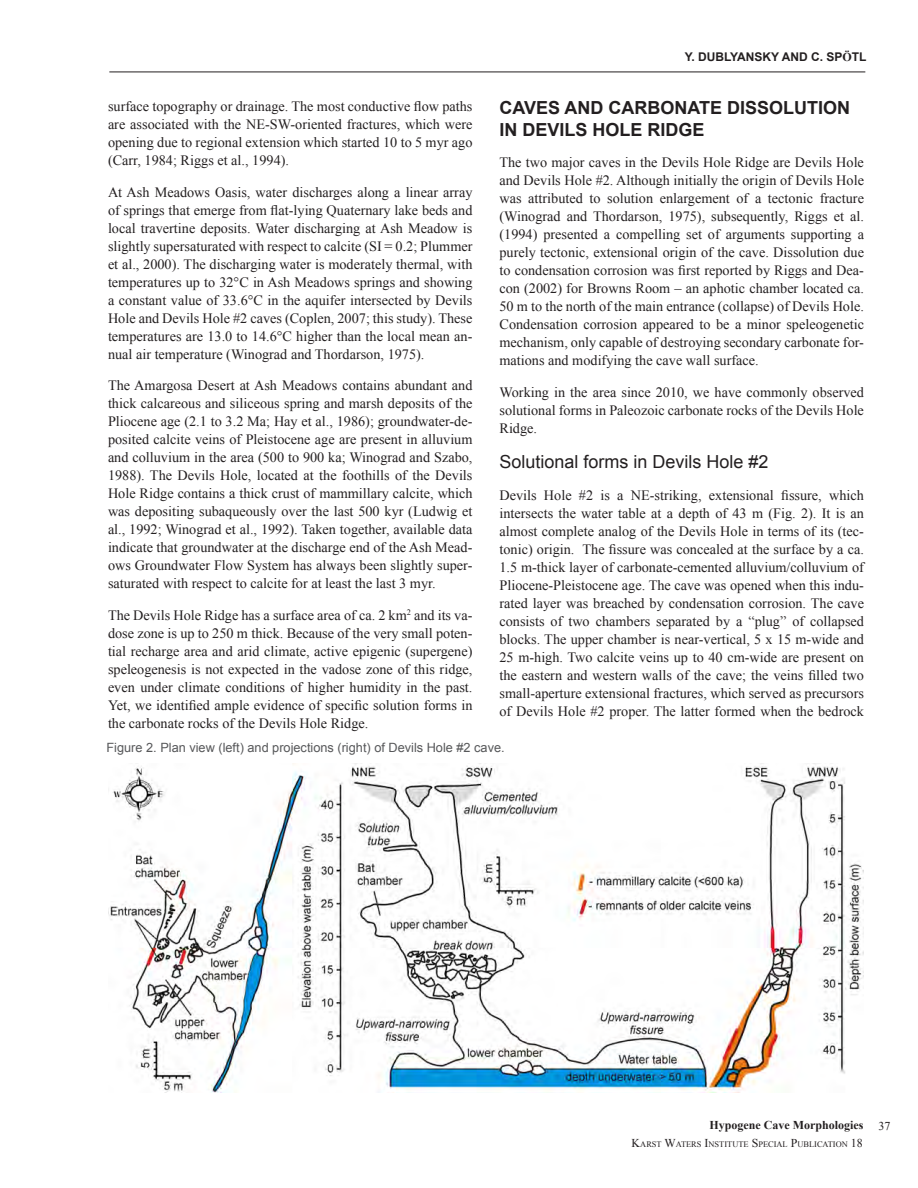
<style>
.page{position:relative;width:918px;height:1188px;background:#fff}
.page>*{position:absolute;margin:0;border:0;box-sizing:border-box;transform-origin:0 0}
.Heading_1{font:700 18px/21.6px "Arial";color:#231f20}
.Heading_2{font:18px "Arial";color:#231f20}
.body_text_justified{font:14.25px/18px "Times New Roman";color:#231f20;text-align:justify}
.body_text_justified-2{font:12.75px "Arial";color:#57585a}
.t1{font:700 12px "Times New Roman";color:#231f20}
.t2{font:700 12px "Arial";color:#231f20}
.t3{font:12px "Times New Roman";color:#231f20}
.t4{font:8.4px "Times New Roman";color:#231f20}
.s1{font-family:"Times New Roman"}
.s2{font-size:12px}
</style>
<div class="page">
<hr style="left:109px;top:72px;width:756px;height:1px;background:#231f20">
<img style="left:108px;top:764px;width:756px;height:328px">
<p class="t2" style="left:685px;top:49px;width:31px">Y. DUBLYANSKY</p>
<p class="t2" style="left:782px;top:49px;width:10px">AND</p>
<p class="t2" style="left:811px;top:49px;width:49px">C. SP<span class="s1">ö</span>TL</p>
<p class="body_text_justified" style="left:108px;top:97px;width:366px">surface topography or drainage. The most conductive flow paths are associated with the NE-SW-oriented fractures, which were opening due to regional extension which started 10 to 5 myr ago (Carr, 1984; Riggs et al., 1994).</p>
<p class="body_text_justified" style="left:108px;top:183px;width:366px">At Ash Meadows Oasis, water discharges along a linear array of springs that emerge from flat-lying Quaternary lake beds and local travertine deposits. Water discharging at Ash Meadow is slightly supersaturated with respect to calcite (SI = 0.2; Plummer et al., 2000). The discharging water is moderately thermal, with temperatures up to 32°C in Ash Meadows springs and showing a constant value of 33.6°C in the aquifer intersected by Devils Hole and Devils Hole #2 caves (Coplen, 2007; this study). These temperatures are 13.0 to 14.6°C higher than the local mean an&shy;nual air temperature (Winograd and Thordarson, 1975).</p>
<p class="body_text_justified" style="left:108px;top:376px;width:366px">The Amargosa Desert at Ash Meadows contains abundant and thick calcareous and siliceous spring and marsh deposits of the Pliocene age (2.1 to 3.2 Ma; Hay et al., 1986); groundwater-de&shy;posited calcite veins of Pleistocene age are present in alluvium and colluvium in the area (500 to 900 ka; Winograd and Szabo, 1988). The Devils Hole, located at the foothills of the Devils Hole Ridge contains a thick crust of mammillary calcite, which was depositing subaqueously over the last 500 kyr (Ludwig et al., 1992; Winograd et al., 1992). Taken together, available data indicate that groundwater at the discharge end of the Ash Mead&shy;ows Groundwater Flow System has always been slightly super&shy;saturated with respect to calcite for at least the last 3 myr.</p>
<p class="body_text_justified" style="left:108px;top:606px;width:366px">The Devils Hole Ridge has a surface area of ca. 2 km<sup>2</sup> and its va&shy;dose zone is up to 250 m thick. Because of the very small poten&shy;tial recharge area and arid climate, active epigenic (supergene) speleogenesis is not expected in the vadose zone of this ridge, even under climate conditions of higher humidity in the past.<br>Yet, we identified ample evidence of specific solution forms in the carbonate rocks of the Devils Hole Ridge.</p>
<p class="Heading_1" style="left:500px;top:98px;width:352px">CAVES AND CARBONATE DISSOLUTION<br>IN DEVILS HOLE RIDGE</p>
<p class="body_text_justified" style="left:500px;top:153px;width:366px">The two major caves in the Devils Hole Ridge are Devils Hole and Devils Hole #2. Although initially the origin of Devils Hole was attributed to solution enlargement of a tectonic fracture (Winograd and Thordarson, 1975), subsequently, Riggs et al. (1994) presented a compelling set of arguments supporting a purely tectonic, extensional origin of the cave. Dissolution due to condensation corrosion was first reported by Riggs and Dea&shy;con (2002) for Browns Room – an aphotic chamber located ca.<br>50 m to the north of the main entrance (collapse) of Devils Hole.<br>Condensation corrosion appeared to be a minor speleogenetic mechanism, only capable of destroying secondary carbonate for&shy;mations and modifying the cave wall surface.</p>
<p class="body_text_justified" style="left:500px;top:383px;width:366px">Working in the area since 2010, we have commonly observed solutional forms in Paleozoic carbonate rocks of the Devils Hole Ridge.</p>
<p class="Heading_2" style="left:500px;top:450px;width:271px">Solutional forms in Devils Hole #2</p>
<p class="body_text_justified" style="left:500px;top:486px;width:366px">Devils Hole #2 is a NE-striking, extensional fissure, which intersects the water table at a depth of 43 m (Fig. 2). It is an almost complete analog of the Devils Hole in terms of its (tec&shy;tonic) origin. The fissure was concealed at the surface by a ca.<br>1.5 m-thick layer of carbonate-cemented alluvium/colluvium of Pliocene-Pleistocene age. The cave was opened when this indu&shy;rated layer was breached by condensation corrosion. The cave consists of two chambers separated by a “plug” of collapsed blocks. The upper chamber is near-vertical, 5 x 15 m-wide and 25 m-high. Two calcite veins up to 40 cm-wide are present on the eastern and western walls of the cave; the veins filled two small-aperture extensional fractures, which served as precursors of Devils Hole #2 proper. The latter formed when the bedrock</p>
<p class="body_text_justified-2" style="left:106px;top:739px;width:400px">Figure 2. Plan view (left) and projections (right) of Devils Hole #2 cave.</p>
<p class="t1" style="left:710px;top:1116px;width:155px">Hypogene Cave Morphologies</p>
<p class="t4" style="left:632px;top:1138px;width:233px"><span class="s2">K</span>arst <span class="s2">W</span>aters <span class="s2">I</span>nstitute <span class="s2">S</span> pecial <span class="s2">P</span>ublication <span class="s2">18</span></p>
<p class="t3" style="left:879px;top:1117px;width:13px">37</p>
</div>
